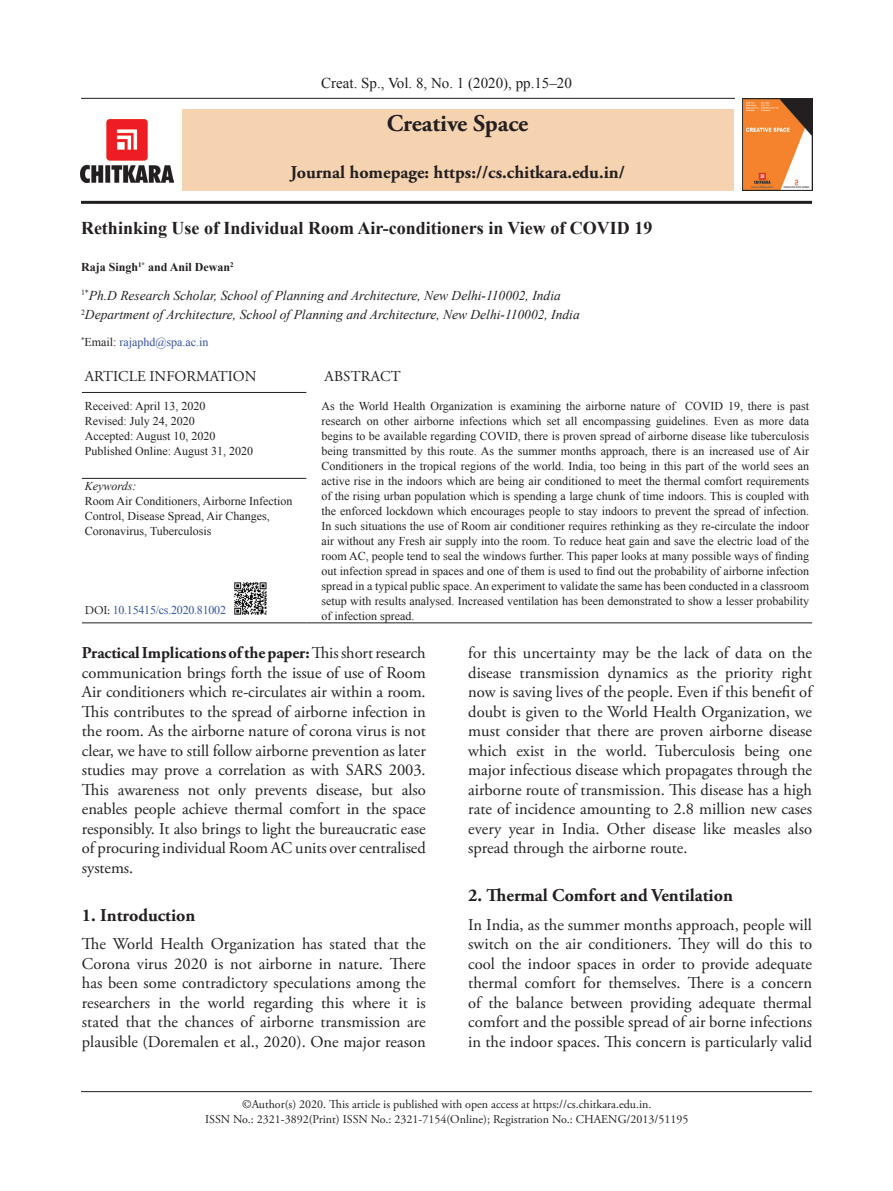
<style>
.page{position:relative;width:893px;height:1191px;background:#fff}
.page>*{position:absolute;margin:0;border:0;box-sizing:border-box;transform-origin:0 0}
.t1{font:700 24px "Adobe Garamond Pro";color:#231f20}
.t2{font:700 18px "Adobe Garamond Pro";color:#231f20}
.t3{font:700 18px "Times New Roman";color:#231f20}
.t4{font:16.5px/19.5px "Adobe Garamond Pro";color:#231f20;text-align:justify}
.t5{font:15px "Times New Roman";color:#231f20}
.t6{font:15px "Adobe Garamond Pro";color:#231f20}
.t7{font:italic 13.5px/19.5px "Times New Roman";color:#231f20}
.t8{font:12px/15px "Times New Roman";color:#231f20}
.t9{font:12px/15px "Adobe Garamond Pro";color:#231f20;text-align:center}
.t10{font:12px "Times New Roman";letter-spacing:-.02em;color:#3853a3}
.t11{font:700 12px "Times New Roman";color:#231f20}
.t12{font:12px "Times New Roman";color:#3853a3}
.t13{font:italic 12px "Times New Roman";color:#231f20}
.s1{color:#231f20}
.s2{font-family:"Adobe Garamond Pro";color:#231f20}
.s3{font-weight:700}
</style>
<div class="page">
<hr style="left:81px;top:1091px;width:731px;height:1px;background:#231f20">
<img style="left:80px;top:119px;width:93px;height:63px">
<hr style="left:81px;top:201px;width:731px;height:3px;background:#231f20">
<hr style="left:81px;top:98px;width:654px;height:1px;background:#231f20">
<div style="left:182px;top:109px;width:552px;height:81px;background:#f5d2b0"></div>
<img style="left:743px;top:98px;width:70px;height:93px">
<hr style="left:82px;top:392px;width:224px;height:1px;background:#231f20">
<hr style="left:82px;top:478px;width:224px;height:1px;background:#231f20">
<hr style="left:306px;top:622px;width:506px;height:1px;background:#231f20">
<hr style="left:82px;top:622px;width:224px;height:1px;background:#231f20">
<img style="left:234px;top:582px;width:33px;height:33px">
<p class="t5" style="left:321px;top:73px;width:252px">Creat. Sp., Vol. 8, No. 1 (2020), pp.15–20</p>
<h1 class="t1" style="left:387px;top:109px;width:143px">Creative Space</h1>
<p class="t2" style="left:290px;top:161px;width:336px">Journal homepage: https://cs.chitkara.edu.in/</p>
<p class="t3" style="left:81px;top:215px;width:573px">Rethinking Use of Individual Room Air-conditioners in View of COVID 19</p>
<p class="t11" style="left:81px;top:259px;width:154px">Raja Singh<sup>1*</sup> and Anil Dewan<sup>2</sup></p>
<p class="t7" style="left:81px;top:285px;width:500px"><sup>1*</sup>Ph.D Research Scholar, School of Planning and Architecture, New Delhi-110002, India<br><sup>2</sup>Department of Architecture, School of Planning and Architecture, New Delhi-110002, India</p>
<p class="t12" style="left:81px;top:334px;width:129px"><sup>*</sup><span class="s1">Email:</span> rajaphd@spa.ac.in</p>
<p class="t6" style="left:85px;top:367px;width:173px">ARTICLE INFORMATION</p>
<p class="t6" style="left:324px;top:367px;width:78px">ABSTRACT</p>
<p class="t8" style="left:85px;top:398px;width:170px">Received: April 13, 2020<br>Revised: July 24, 2020<br>Accepted: August 10, 2020<br>Published Online: August 31, 2020</p>
<p class="t8" style="left:321px;top:398px;width:489px;text-align:justify">As the World Health Organization is examining the airborne nature of COVID 19, there is past research on other airborne infections which set all encompassing guidelines. Even as more data begins to be available regarding COVID, there is proven spread of airborne disease like tuberculosis being transmitted by this route. As the summer months approach, there is an increased use of Air Conditioners in the tropical regions of the world. India, too being in this part of the world sees an active rise in the indoors which are being air conditioned to meet the thermal comfort requirements of the rising urban population which is spending a large chunk of time indoors. This is coupled with the enforced lockdown which encourages people to stay indoors to prevent the spread of infection.<br>In such situations the use of Room air conditioner requires rethinking as they re-circulate the indoor air without any Fresh air supply into the room. To reduce heat gain and save the electric load of the room AC, people tend to seal the windows further. This paper looks at many possible ways of finding out infection spread in spaces and one of them is used to find out the probability of airborne infection spread in a typical public space. An experiment to validate the same has been conducted in a classroom setup with results analysed. Increased ventilation has been demonstrated to show a lesser probability of infection spread.</p>
<p class="t13" style="left:85px;top:477px;width:53px">Keywords:</p>
<p class="t8" style="left:85px;top:493px;width:209px">Room Air Conditioners, Airborne Infection<br>Control, Disease Spread, Air Changes,<br>Coronavirus, Tuberculosis</p>
<p class="t10" style="left:85px;top:602px;width:143px"><span class="s2">DOI:</span> 10.15415/cs.2020.81002</p>
<p class="t4" style="left:82px;top:643px;width:345px"><span class="s3">Practical Implications of the paper:</span> This short research communication brings forth the issue of use of Room Air conditioners which re-circulates air within a room.<br>This contributes to the spread of airborne infection in the room. As the airborne nature of corona virus is not clear, we have to still follow airborne prevention as later studies may prove a correlation as with SARS 2003.<br>This awareness not only prevents disease, but also enables people achieve thermal comfort in the space responsibly. It also brings to light the bureaucratic ease of procuring individual Room AC units over centralised systems.</p>
<p class="t2" style="left:82px;top:904px;width:115px">1. Introduction</p>
<p class="t4" style="left:82px;top:934px;width:345px">The World Health Organization has stated that the Corona virus 2020 is not airborne in nature. There has been some contradictory speculations among the researchers in the world regarding this where it is stated that the chances of airborne transmission are plausible (Doremalen et al., 2020). One major reason</p>
<p class="t4" style="left:468px;top:643px;width:345px">for this uncertainty may be the lack of data on the disease transmission dynamics as the priority right now is saving lives of the people. Even if this benefit of doubt is given to the World Health Organization, we must consider that there are proven airborne disease which exist in the world. Tuberculosis being one major infectious disease which propagates through the airborne route of transmission. This disease has a high rate of incidence amounting to 2.8 million new cases every year in India. Other disease like measles also spread through the airborne route.</p>
<p class="t2" style="left:468px;top:885px;width:266px">2. Thermal Comfort and Ventilation</p>
<p class="t4" style="left:468px;top:915px;width:345px">In India, as the summer months approach, people will switch on the air conditioners. They will do this to cool the indoor spaces in order to provide adequate thermal comfort for themselves. There is a concern of the balance between providing adequate thermal comfort and the possible spread of air borne infections in the indoor spaces. This concern is particularly valid</p>
<p class="t9" style="left:205px;top:1097px;width:485px">©Author(s) 2020. This article is published with open access at https://cs.chitkara.edu.in.<br>ISSN No.: 2321-3892(Print) ISSN No.: 2321-7154(Online); Registration No.: CHAENG/2013/51195</p>
</div>
